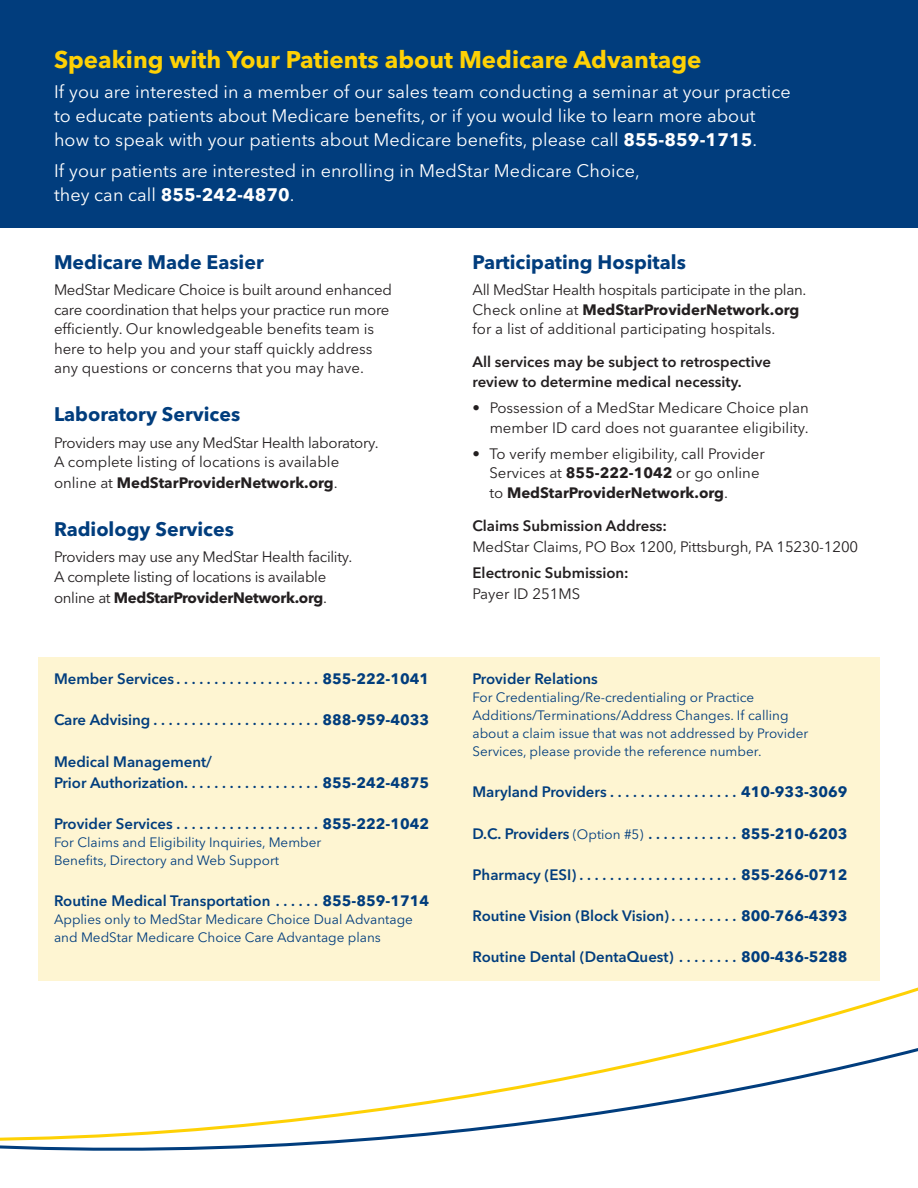
<style>
.page{position:relative;width:918px;height:1188px;background:#fff}
.page>*{position:absolute;margin:0;border:0;box-sizing:border-box;transform-origin:0 0}
.t1{font:700 24px "Avenir Next LT Pro";color:#fed105}
.Body{font:700 19.5px "Avenir Next LT Pro";color:#013d7d}
.Body_on_Color{font:18px/24px "Avenir Next LT Pro";letter-spacing:.005em;color:#fff}
.Phone_Numbers{font:600 15px/21px "Avenir Next LT Pro";color:#013d7d}
.Body-2{font:15px/19.5px "Avenir Next LT Pro";letter-spacing:-.02em;color:#231f20}
.Body-3{font:15px/19.5px "Avenir Next LT Pro";color:#231f20}
.Bullets{font:15px/19.5px "Avenir Next LT Pro";color:#231f20;text-align:right}
.Subhead{font:600 15px/19.5px "Avenir Next LT Pro";color:#231f20}
.Phone_Numbers-2{font:700 15px "Avenir Next LT Pro";color:#013d7d}
.Body-4{font:700 15px "Avenir Next LT Pro";color:#231f20}
.Body-5{font:700 15px "Avenir Next LT Pro";letter-spacing:-.02em;color:#231f20}
.t2{font:13.5px/18px "Avenir Next LT Pro";color:#013d7d}
.s1{font-weight:700}
.s2{font-weight:400}
.s3{font-weight:400;font-size:13.5px}
</style>
<div class="page">
<svg style="left:0;top:987px;width:918px;height:164px"></svg>
<div style="left:1px;top:0;width:917px;height:228px;background:#013d7d"></div>
<div style="left:38px;top:657px;width:842px;height:324px;background:#fef5d2"></div>
<p class="t1" style="left:54px;top:45px;width:649px">Speaking with Your Patients about Medicare Advantage</p>
<p class="Body_on_Color" style="left:54px;top:80px;width:738px">If you are interested in a member of our sales team conducting a seminar at your practice to educate patients about Medicare benefits, or if you would like to learn more about how to speak with your patients about Medicare benefits, please call <span class="s1">855-859-1715</span>.</p>
<p class="Body_on_Color" style="left:54px;top:159px;width:587px">If your patients are interested in enrolling in MedStar Medicare Choice, they can call <span class="s1">855-242-4870</span>.</p>
<p class="Body" style="left:54px;top:250px;width:211px">Medicare Made Easier</p>
<p class="Body-3" style="left:54px;top:280px;width:339px">MedStar Medicare Choice is built around enhanced care coordination that helps your practice run more efficiently. Our knowledgeable benefits team is here to help you and your staff quickly address any questions or concerns that you may have.</p>
<p class="Body" style="left:54px;top:403px;width:188px">Laboratory Services</p>
<p class="Body-2" style="left:54px;top:433px;width:326px">Providers may use any MedStar Health laboratory.<br>A complete listing of locations is available</p>
<p class="Body-4" style="left:54px;top:474px;width:285px"><span class="s2">online at</span> MedStarProviderNetwork.org<span class="s2">.</span></p>
<p class="Body" style="left:54px;top:517px;width:181px">Radiology Services</p>
<p class="Body-2" style="left:54px;top:547px;width:300px">Providers may use any MedStar Health facility.<br>A complete listing of locations is available</p>
<p class="Body-5" style="left:54px;top:588px;width:274px"><span class="s2">online at</span> MedStarProviderNetwork.org<span class="s2">.</span></p>
<p class="Phone_Numbers" style="left:54px;top:668px;width:125px">Member Services....................</p>
<p class="Phone_Numbers-2" style="left:322px;top:670px;width:108px">855-222-1041</p>
<p class="Phone_Numbers" style="left:54px;top:710px;width:102px">Care Advising.......................</p>
<p class="Phone_Numbers-2" style="left:322px;top:711px;width:108px">888-959-4033</p>
<p class="Phone_Numbers" style="left:54px;top:751px;width:377px">Medical Management/<br>Prior Authorization. . . . . . . . . . . . . . . . . . <span class="s1">855-242-4875</span></p>
<p class="Phone_Numbers" style="left:54px;top:813px;width:124px">Provider Services....................</p>
<p class="Phone_Numbers-2" style="left:322px;top:814px;width:108px">855-222-1042</p>
<p class="t2" style="left:54px;top:833px;width:269px">For Claims and Eligibility Inquiries, Member<br>Benefits, Directory and Web Support</p>
<p class="Phone_Numbers" style="left:54px;top:890px;width:223px">Routine Medical Transportation.......</p>
<p class="Phone_Numbers-2" style="left:322px;top:892px;width:108px">855-859-1714</p>
<p class="t2" style="left:54px;top:910px;width:360px">Applies only to MedStar Medicare Choice Dual Advantage and MedStar Medicare Choice Care Advantage plans</p>
<p class="Body" style="left:472px;top:250px;width:215px">Participating Hospitals</p>
<p class="Body-2" style="left:472px;top:280px;width:335px">All MedStar Health hospitals participate in the plan.<br>Check online at <span class="s1">MedStarProviderNetwork.org </span>for a list of additional participating hospitals.</p>
<p class="Subhead" style="left:472px;top:352px;width:300px">All services may be subject to retrospective review to determine medical necessity.</p>
<p class="Bullets" style="left:472px;top:398px;width:338px">• Possession of a MedStar Medicare Choice plan member ID card does not guarantee eligibility.</p>
<p class="Bullets" style="left:489px;top:444px;width:277px;text-align:left;text-indent:-17px">• To verify member eligibility, call Provider<br>Services at <span class="s1">855-222-1042</span> or go online to <span class="s1">MedStarProviderNetwork.org</span>.</p>
<p class="Subhead" style="left:472px;top:516px;width:196px">Claims Submission Address:</p>
<p class="Body-2" style="left:472px;top:537px;width:387px">MedStar Claims, PO Box 1200, Pittsburgh, PA 15230-1200</p>
<p class="Subhead" style="left:472px;top:563px;width:158px">Electronic Submission:</p>
<p class="Body-3" style="left:472px;top:584px;width:109px">Payer ID 251MS</p>
<p class="Phone_Numbers" style="left:472px;top:668px;width:127px">Provider Relations</p>
<p class="t2" style="left:472px;top:688px;width:337px">For Credentialing/Re-credentialing or Practice Additions/Terminations/Address Changes. If calling about a claim issue that was not addressed by Provider Services, please provide the reference number.</p>
<p class="Phone_Numbers" style="left:472px;top:782px;width:139px">Maryland Providers..................</p>
<p class="Phone_Numbers-2" style="left:741px;top:783px;width:108px">410-933-3069</p>
<p class="Phone_Numbers" style="left:472px;top:823px;width:177px">D.C. Providers <span class="s3">(Option #5)</span>.............</p>
<p class="Phone_Numbers-2" style="left:741px;top:824px;width:108px">855-210-6203</p>
<p class="Phone_Numbers" style="left:472px;top:864px;width:109px">Pharmacy (ESI)......................</p>
<p class="Phone_Numbers-2" style="left:741px;top:865px;width:108px">855-266-0712</p>
<p class="Phone_Numbers" style="left:472px;top:905px;width:202px">Routine Vision (Block Vision)..........</p>
<p class="Phone_Numbers-2" style="left:741px;top:907px;width:108px">800-766-4393</p>
<p class="Phone_Numbers" style="left:472px;top:947px;width:208px">Routine Dental (DentaQuest).........</p>
<p class="Phone_Numbers-2" style="left:741px;top:948px;width:108px">800-436-5288</p>
</div>
